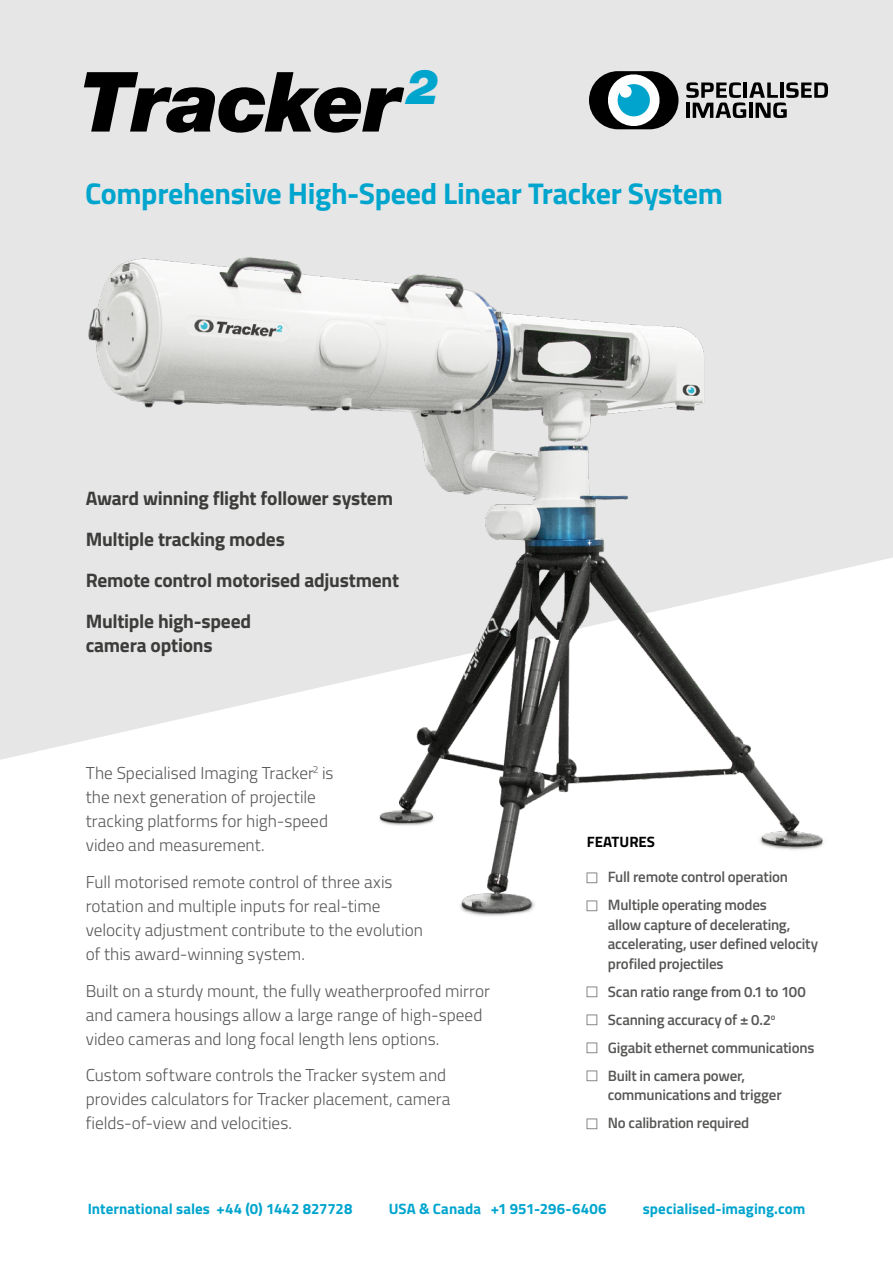
<style>
.page{position:relative;width:893px;height:1263px;background:#fff}
.page>*{position:absolute;margin:0;border:0;box-sizing:border-box;transform-origin:0 0}
.t1{font:italic 900 83.1px "Helvetica Neue LT Std";letter-spacing:-.025em;color:#000}
.t2{font:700 30px "Titillium";letter-spacing:-.01em;color:#00a5ce}
.t3{font:700 19.5px/41px "Titillium";letter-spacing:-.015em;color:#3c3c3b}
.t4{font:300 17.25px/24px "Titillium";color:#575756}
.t5{font:600 15px/28px "Titillium";letter-spacing:-.015em;color:#575756}
.t6{font:700 15px "Titillium";letter-spacing:.005em;color:#00a5ce}
.t7{font:700 15px "Titillium";color:#000}
</style>
<div class="page">
<div style="left:0;top:0;width:893px;height:760px;background:#e6e6e6"></div>
<svg style="left:686px;top:82px;width:142px;height:36px"></svg>
<div style="left:589px;top:71px;width:89px;height:58px;background:#000;border-radius:29px"></div>
<svg style="left:605px;top:72px;width:57px;height:57px"></svg>
<img style="left:62px;top:199px;width:819px;height:717px">
<svg style="left:587px;top:872px;width:10px;height:11px"></svg>
<svg style="left:587px;top:900px;width:10px;height:11px"></svg>
<h1 class="t1" style="left:80px;top:51px;width:361px">Tracker<sup>2</sup></h1>
<h2 class="t2" style="left:85px;top:170px;width:639px">Comprehensive High-Speed Linear Tracker System</h2>
<p class="t3" style="left:86px;top:476px;width:315px">Award winning flight follower system<br>Multiple tracking modes<br>Remote control motorised adjustment<br>Multiple high-speed</p>
<p class="t3" style="left:86px;top:623px;width:128px">camera options</p>
<p class="t4" style="left:86px;top:760px;width:249px">The Specialised Imaging Tracker<sup>2</sup> is the next generation of projectile tracking platforms for high-speed video and measurement.</p>
<p class="t4" style="left:86px;top:869px;width:339px">Full motorised remote control of three axis rotation and multiple inputs for real-time velocity adjustment contribute to the evolution of this award-winning system.</p>
<p class="t4" style="left:86px;top:978px;width:406px">Built on a sturdy mount, the fully weatherproofed mirror and camera housings allow a large range of high-speed video cameras and long focal length lens options.</p>
<p class="t4" style="left:86px;top:1062px;width:366px">Custom software controls the Tracker system and provides calculators for Tracker placement, camera fields-of-view and velocities.</p>
<p class="t7" style="left:587px;top:830px;width:70px">FEATURES</p>
<p class="t5" style="left:608px;top:862px;width:182px">Full remote control operation<br>Multiple operating modes</p>
<p class="t5" style="left:608px;top:914px;width:212px;line-height:19.5px">allow capture of decelerating, accelerating, user defined velocity profiled projectiles</p>
<p class="t5" style="left:608px;top:977px;width:208px">Scan ratio range from 0.1 to 100<br>Scanning accuracy of ± 0.2<sup>o<br></sup>Gigabit ethernet communications<br>Built in camera power,</p>
<p class="t5" style="left:608px;top:1080px;width:175px">communications and trigger<br>No calibration required</p>
<p class="t6" style="left:88px;top:1197px;width:266px">International sales +44 (0) 1442 827728</p>
<p class="t6" style="left:389px;top:1197px;width:219px">USA &amp; Canada +1 951-296-6406</p>
<p class="t6" style="left:643px;top:1197px;width:164px">specialised-imaging.com</p>
</div>
